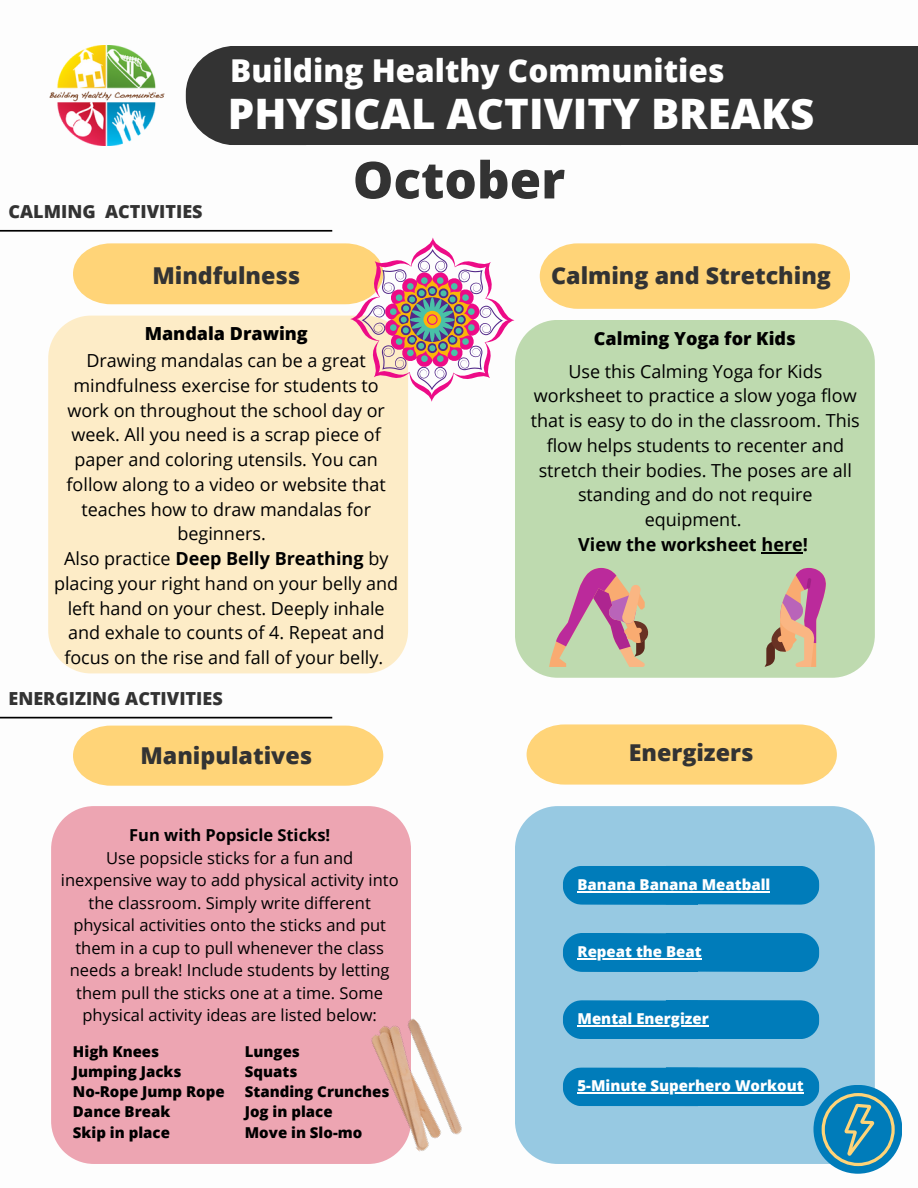
<style>
.page{position:relative;width:918px;height:1188px;background:#fff}
.page>*{position:absolute;margin:0;border:0;box-sizing:border-box;transform-origin:0 0}
.t1{font:800 51px "Open Sans";color:#333}
.t2{font:800 42px "Open Sans";color:#fff}
.t3{font:800 31.5px "Open Sans";color:#fff}
.t4{font:800 23.25px "Open Sans";color:#333}
.t5{font:18px/24.8px "Open Sans";color:#000;text-align:center}
.t6{font:800 18px "Open Sans";color:#333}
.t7{font:800 18px "Open Sans";color:#000}
.t8{font:700 18px "Open Sans";color:#000}
.t9{font:16.5px/22.5px "Open Sans";color:#000;text-align:center}
.t10{font:700 16.5px "Open Sans";color:#000}
.t11{font:800 15px "Open Sans";color:#000}
.t12{font:800 15px "Open Sans";color:#fff}
.s1{font-weight:700}
</style>
<div class="page">
<svg style="left:185px;top:46px;width:105px;height:99px;background:#484848"></svg>
<div style="left:290px;top:46px;width:340px;height:99px;background:#333"></div>
<div style="left:605px;top:46px;width:313px;height:99px;background:#333"></div>
<img style="left:49px;top:46px;width:116px;height:100px">
<div style="left:48px;top:319px;width:360px;height:354px;background:#fdecc7"></div>
<div style="left:73px;top:726px;width:310px;height:60px;background:#ffd478"></div>
<svg style="left:0;top:717px;width:332px;height:1px"></svg>
<svg style="left:0;top:230px;width:332px;height:2px"></svg>
<svg style="left:540px;top:243px;width:310px;height:66px;background:#fed680"></svg>
<svg style="left:527px;top:724px;width:310px;height:61px;background:#fed680"></svg>
<div style="left:51px;top:806px;width:360px;height:358px;background:#eda5b2"></div>
<div style="left:515px;top:806px;width:360px;height:358px;background:#97c9e2"></div>
<svg style="left:563px;top:866px;width:256px;height:39px;background:#0b81bc"></svg>
<div style="left:563px;top:933px;width:256px;height:39px;background:#007cba"></div>
<div style="left:563px;top:1000px;width:256px;height:39px;background:#007cba"></div>
<div style="left:515px;top:320px;width:360px;height:358px;background:#bedaaf"></div>
<img style="left:339px;top:1007px;width:123px;height:155px">
<hr style="left:762px;top:552px;width:41px;height:1px;background:#000">
<div style="left:813px;top:1085px;width:89px;height:89px;background:#007cba;border-radius:50%"></div>
<svg style="left:563px;top:1067px;width:332px;height:99px"></svg>
<svg style="left:765px;top:568px;width:61px;height:99px;background:#c5a097"></svg>
<svg style="left:549px;top:568px;width:102px;height:99px;background:#c3a79e"></svg>
<hr style="left:578px;top:891px;width:192px;height:1px;background:#fff">
<hr style="left:578px;top:958px;width:124px;height:1px;background:#fff">
<hr style="left:578px;top:1025px;width:131px;height:1px;background:#fff">
<hr style="left:578px;top:1092px;width:226px;height:1px;background:#fff">
<svg style="left:73px;top:238px;width:441px;height:164px"></svg>
<p class="t3" style="left:230px;top:48px;width:496px">Building Healthy Communities</p>
<p class="t2" style="left:228px;top:84px;width:588px">PHYSICAL ACTIVITY BREAKS</p>
<p class="t6" style="left:9px;top:199px;width:196px">CALMING ACTIVITIES</p>
<p class="t1" style="left:353px;top:144px;width:214px">October</p>
<p class="t4" style="left:152px;top:259px;width:149px">Mindfulness</p>
<p class="t4" style="left:551px;top:259px;width:281px">Calming and Stretching</p>
<p class="t7" style="left:145px;top:321px;width:165px">Mandala Drawing</p>
<p class="t7" style="left:594px;top:326px;width:203px">Calming Yoga for Kids</p>
<p class="t5" style="left:67px;top:348px;width:321px">Drawing mandalas can be a great mindfulness exercise for students to work on throughout the school day or week. All you need is a scrap piece of paper and coloring utensils. You can follow along to a video or website that teaches how to draw mandalas for beginners.</p>
<p class="t5" style="left:54px;top:546px;width:346px">Also practice <span class="s1">Deep Belly Breathing</span> by placing your right hand on your belly and left hand on your chest. Deeply inhale and exhale to counts of 4. Repeat and focus on the rise and fall of your belly.</p>
<p class="t6" style="left:9px;top:686px;width:216px">ENERGIZING ACTIVITIES</p>
<p class="t4" style="left:140px;top:739px;width:173px">Manipulatives</p>
<p class="t10" style="left:129px;top:824px;width:203px">Fun with Popsicle Sticks!</p>
<p class="t9" style="left:61px;top:846px;width:339px">Use popsicle sticks for a fun and inexpensive way to add physical activity into the classroom. Simply write different physical activities onto the sticks and put them in a cup to pull whenever the class needs a break! Include students by letting them pull the sticks one at a time. Some physical activity ideas are listed below:</p>
<p class="t11" style="left:73px;top:1041px;width:88px">High Knees</p>
<p class="t11" style="left:73px;top:1061px;width:110px">Jumping Jacks</p>
<p class="t11" style="left:73px;top:1081px;width:153px">No-Rope Jump Rope</p>
<p class="t11" style="left:73px;top:1101px;width:99px">Dance Break</p>
<p class="t11" style="left:73px;top:1122px;width:98px">Skip in place</p>
<p class="t11" style="left:245px;top:1041px;width:57px">Lunges</p>
<p class="t11" style="left:245px;top:1061px;width:54px">Squats</p>
<p class="t11" style="left:245px;top:1081px;width:146px">Standing Crunches</p>
<p class="t11" style="left:245px;top:1101px;width:89px">Jog in place</p>
<p class="t11" style="left:245px;top:1122px;width:119px">Move in Slo-mo</p>
<p class="t5" style="left:531px;top:358px;width:331px">Use this Calming Yoga for Kids worksheet to practice a slow yoga flow that is easy to do in the classroom. This flow helps students to recenter and stretch their bodies. The poses are all standing and do not require equipment.</p>
<p class="t8" style="left:578px;top:532px;width:231px">View the worksheet here!</p>
<p class="t4" style="left:629px;top:736px;width:126px">Energizers</p>
<p class="t12" style="left:578px;top:874px;width:194px">Banana Banana Meatball</p>
<p class="t12" style="left:578px;top:941px;width:126px">Repeat the Beat</p>
<p class="t12" style="left:578px;top:1008px;width:133px">Mental Energizer</p>
<p class="t12" style="left:578px;top:1075px;width:228px">5-Minute Superhero Workout</p>
</div>
